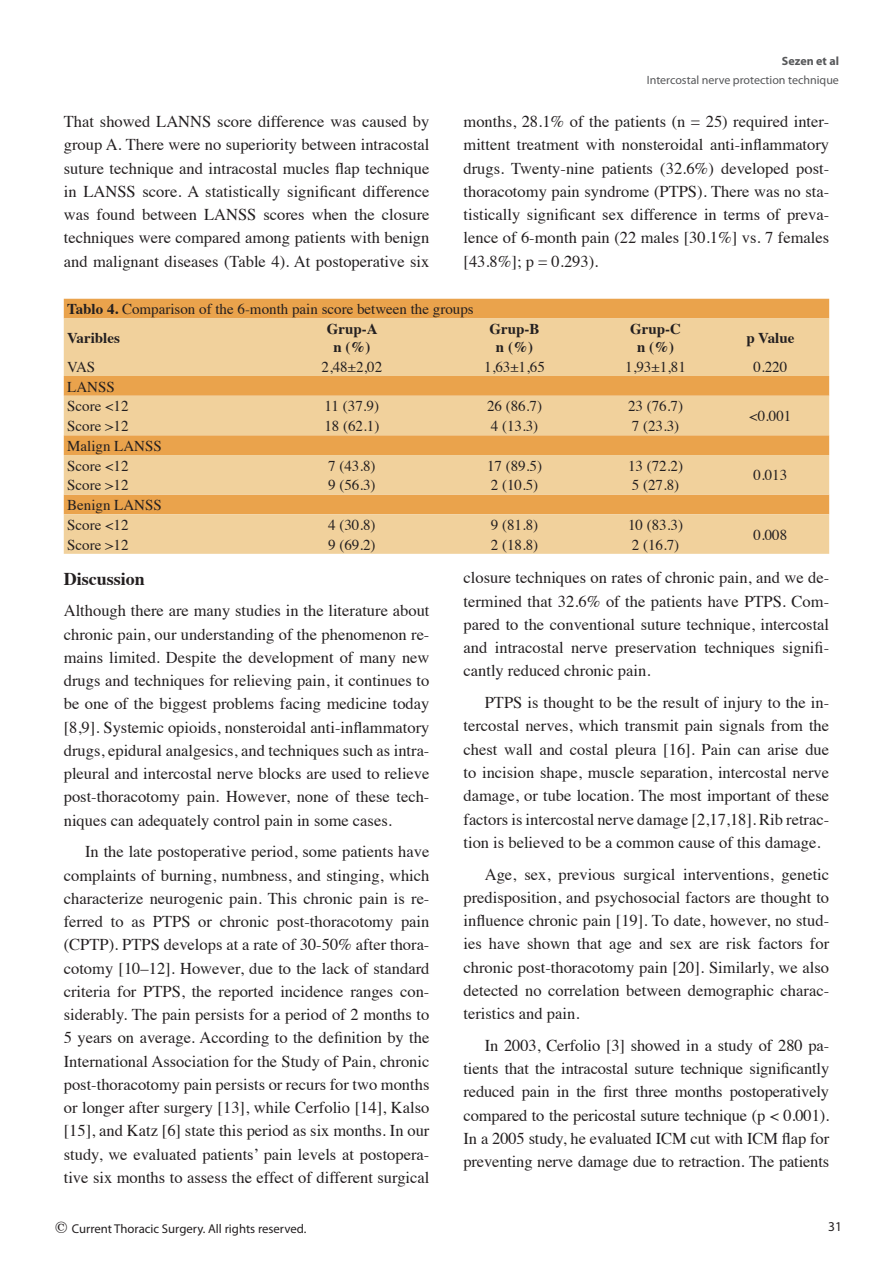
<style>
.page{position:relative;width:893px;height:1263px;background:#fff}
.page>*{position:absolute;margin:0;border:0;box-sizing:border-box;transform-origin:0 0}
.t1{font:700 18px "Times";color:#231f20}
.t2{font:16.5px/23.2px "Times";color:#231f20;text-align:justify}
.t3{font:15px "Times";color:#231f20}
.t4{font:700 15px "Times";color:#231f20}
.t5{font:13.5px "Myriad Pro";color:#231f20}
.t6{font:12.75px "Myriad Pro";color:#231f20}
.t7{font:12px "Myriad Pro";color:#57585a}
.t8{font:700 12px "Myriad Pro";color:#57585a}
.s1{font-weight:700}
.s2{font-family:"Times";font-size:16.5px}
</style>
<div class="page">
<div style="left:64px;top:299px;width:765px;height:19px;background:#eaa34c"></div>
<svg style="left:64px;top:318px;width:765px;height:236px;background:#efc588"></svg>
<p class="t8" style="left:782px;top:54px;width:59px">Sezen et al</p>
<p class="t7" style="left:647px;top:72px;width:194px">Intercostal nerve protection technique</p>
<p class="t2" style="left:64px;top:109px;width:367px">That showed LANNS score difference was caused by group A. There were no superiority between intracostal suture technique and intracostal mucles flap technique in LANSS score. A statistically significant difference was found between LANSS scores when the closure techniques were compared among patients with benign and malignant diseases (Table 4). At postoperative six</p>
<p class="t2" style="left:463px;top:109px;width:367px">months, 28.1% of the patients (n = 25) required inter&shy;mittent treatment with nonsteroidal anti-inflammatory drugs. Twenty-nine patients (32.6%) developed post&shy;thoracotomy pain syndrome (PTPS). There was no sta&shy;tistically significant sex difference in terms of preva&shy;lence of 6-month pain (22 males [30.1%] vs. 7 females [43.8%]; p = 0.293).</p>
<p class="t3" style="left:67px;top:295px;width:408px"><span class="s1">Tablo 4.</span> Comparison of the 6-month pain score between the groups</p>
<p class="t4" style="left:67px;top:324px;width:54px">Varibles</p>
<p class="t4" style="left:327px;top:315px;width:52px">Grup-A</p>
<p class="t4" style="left:333px;top:333px;width:39px">n (%)</p>
<p class="t4" style="left:489px;top:315px;width:52px">Grup-B</p>
<p class="t4" style="left:496px;top:333px;width:39px">n (%)</p>
<p class="t4" style="left:630px;top:315px;width:52px">Grup-C</p>
<p class="t4" style="left:637px;top:333px;width:39px">n (%)</p>
<p class="t4" style="left:746px;top:324px;width:49px">p Value</p>
<p class="t3" style="left:67px;top:353px;width:30px">VAS</p>
<p class="t3" style="left:321px;top:353px;width:62px">2,48±2,02</p>
<p class="t3" style="left:484px;top:353px;width:62px">1,63±1,65</p>
<p class="t3" style="left:625px;top:353px;width:62px">1,93±1,81</p>
<p class="t3" style="left:753px;top:353px;width:35px">0.220</p>
<p class="t3" style="left:67px;top:372px;width:49px">LANSS</p>
<p class="t3" style="left:67px;top:392px;width:63px">Score &lt;12</p>
<p class="t3" style="left:325px;top:392px;width:56px">11 (37.9)</p>
<p class="t3" style="left:487px;top:392px;width:56px">26 (86.7)</p>
<p class="t3" style="left:628px;top:392px;width:56px">23 (76.7)</p>
<p class="t3" style="left:749px;top:402px;width:44px">&lt;0.001</p>
<p class="t3" style="left:67px;top:412px;width:63px">Score &gt;12</p>
<p class="t3" style="left:324px;top:412px;width:56px">18 (62.1)</p>
<p class="t3" style="left:491px;top:412px;width:49px">4 (13.3)</p>
<p class="t3" style="left:632px;top:412px;width:49px">7 (23.3)</p>
<p class="t3" style="left:67px;top:432px;width:96px">Malign LANSS</p>
<p class="t3" style="left:67px;top:451px;width:63px">Score &lt;12</p>
<p class="t3" style="left:328px;top:451px;width:49px">7 (43.8)</p>
<p class="t3" style="left:487px;top:451px;width:56px">17 (89.5)</p>
<p class="t3" style="left:628px;top:451px;width:56px">13 (72.2)</p>
<p class="t3" style="left:753px;top:461px;width:35px">0.013</p>
<p class="t3" style="left:67px;top:471px;width:63px">Score &gt;12</p>
<p class="t3" style="left:328px;top:471px;width:49px">9 (56.3)</p>
<p class="t3" style="left:491px;top:471px;width:49px">2 (10.5)</p>
<p class="t3" style="left:632px;top:471px;width:49px">5 (27.8)</p>
<p class="t3" style="left:67px;top:491px;width:96px">Benign LANSS</p>
<p class="t3" style="left:67px;top:511px;width:63px">Score &lt;12</p>
<p class="t3" style="left:328px;top:511px;width:49px">4 (30.8)</p>
<p class="t3" style="left:491px;top:511px;width:49px">9 (81.8)</p>
<p class="t3" style="left:628px;top:511px;width:56px">10 (83.3)</p>
<p class="t3" style="left:753px;top:521px;width:35px">0.008</p>
<p class="t3" style="left:67px;top:530px;width:63px">Score &gt;12</p>
<p class="t3" style="left:328px;top:530px;width:49px">9 (69.2)</p>
<p class="t3" style="left:491px;top:530px;width:49px">2 (18.8)</p>
<p class="t3" style="left:632px;top:530px;width:49px">2 (16.7)</p>
<p class="t1" style="left:64px;top:561px;width:83px">Discussion</p>
<p class="t2" style="left:64px;top:598px;width:367px">Although there are many studies in the literature about chronic pain, our understanding of the phenomenon re&shy;mains limited. Despite the development of many new drugs and techniques for relieving pain, it continues to be one of the biggest problems facing medicine today [8,9]. Systemic opioids, nonsteroidal anti-inflammatory drugs, epidural analgesics, and techniques such as intra&shy;pleural and intercostal nerve blocks are used to relieve post-thoracotomy pain. However, none of these tech&shy;niques can adequately control pain in some cases.</p>
<p class="t2" style="left:64px;top:839px;width:367px;text-indent:21px">In the late postoperative period, some patients have complaints of burning, numbness, and stinging, which characterize neurogenic pain. This chronic pain is re&shy;ferred to as PTPS or chronic post-thoracotomy pain (CPTP). PTPS develops at a rate of 30-50% after thora&shy;cotomy [10–12]. However, due to the lack of standard criteria for PTPS, the reported incidence ranges con&shy;siderably. The pain persists for a period of 2 months to 5 years on average. According to the definition by the International Association for the Study of Pain, chronic post-thoracotomy pain persists or recurs for two months or longer after surgery [13], while Cerfolio [14], Kalso [15], and Katz [6] state this period as six months. In our study, we evaluated patients’ pain levels at postopera&shy;tive six months to assess the effect of different surgical</p>
<p class="t2" style="left:463px;top:565px;width:367px">closure techniques on rates of chronic pain, and we de&shy;termined that 32.6% of the patients have PTPS. Com&shy;pared to the conventional suture technique, intercostal and intracostal nerve preservation techniques signifi&shy;cantly reduced chronic pain.</p>
<p class="t2" style="left:463px;top:690px;width:367px;text-indent:21px">PTPS is thought to be the result of injury to the in&shy;tercostal nerves, which transmit pain signals from the chest wall and costal pleura [16]. Pain can arise due to incision shape, muscle separation, intercostal nerve damage, or tube location. The most important of these factors is intercostal nerve damage [2,17,18]. Rib retrac&shy;tion is believed to be a common cause of this damage.</p>
<p class="t2" style="left:463px;top:861px;width:367px;text-indent:21px">Age, sex, previous surgical interventions, genetic predisposition, and psychosocial factors are thought to influence chronic pain [19]. To date, however, no stud&shy;ies have shown that age and sex are risk factors for chronic post-thoracotomy pain [20]. Similarly, we also detected no correlation between demographic charac&shy;teristics and pain.</p>
<p class="t2" style="left:463px;top:1032px;width:367px;text-indent:21px">In 2003, Cerfolio [3] showed in a study of 280 pa&shy;tients that the intracostal suture technique significantly reduced pain in the first three months postoperatively compared to the pericostal suture technique (p &lt; 0.001).<br>In a 2005 study, he evaluated ICM cut with ICM flap for preventing nerve damage due to retraction. The patients</p>
<p class="t6" style="left:55px;top:1221px;width:253px"><span class="s2">©</span> Current Thoracic Surgery. All rights reserved.</p>
<p class="t5" style="left:828px;top:1218px;width:15px">31</p>
</div>
